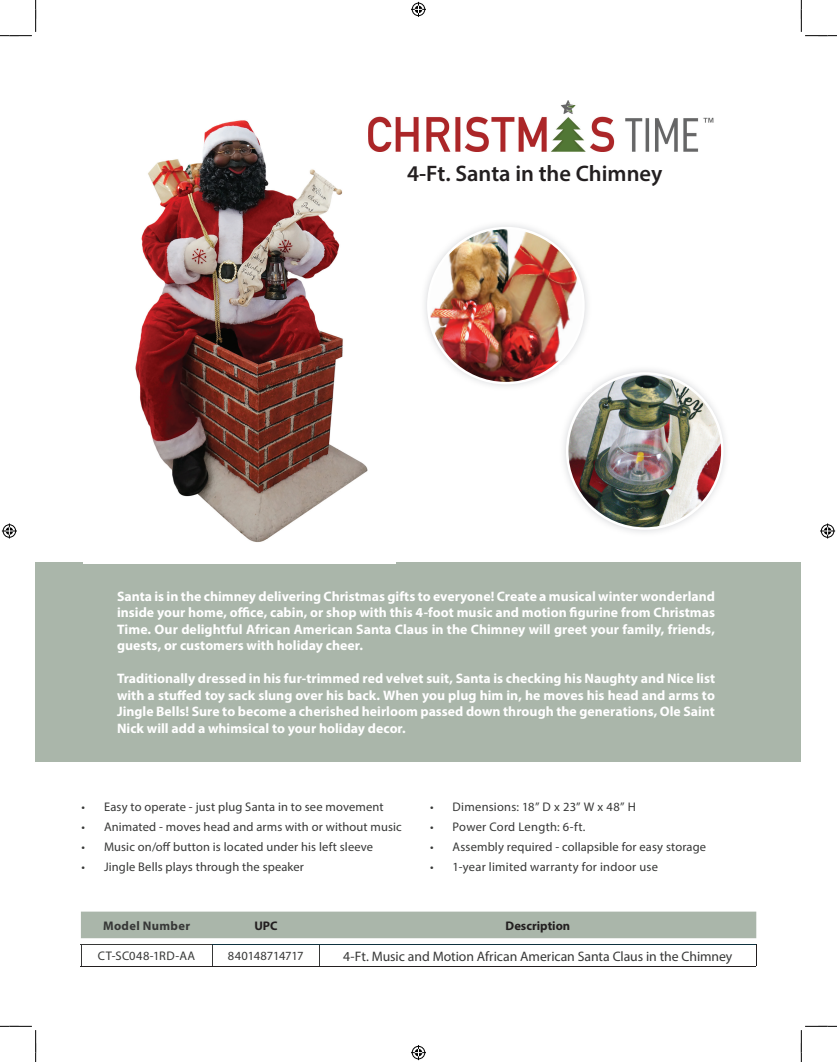
<style>
.page{position:relative;width:837px;height:1062px;background:#fff}
.page>*{position:absolute;margin:0;border:0;box-sizing:border-box;transform-origin:0 0}
.t1{font:600 22.5px "Myriad Pro";color:#231f20}
.t2{font:700 13.75px/16.5px "Myriad Pro";color:#fff;text-align:justify}
.t3{font:13.75px "Myriad Pro";letter-spacing:-.005em;color:#373837}
.t4{font:12.5px "Myriad Pro";letter-spacing:.01em;color:#373837}
.t5{font:12.5px "Myriad Pro";letter-spacing:.03em;color:#373837}
.t6{font:700 12.5px "Myriad Pro";color:#231f20}
.t7{font:12.5px "Myriad Pro";letter-spacing:-.01em;color:#373837}
.t8{font:700 12.5px "Myriad Pro";letter-spacing:.03em;color:#373837}
</style>
<div class="page">
<div style="left:36px;top:561px;width:765px;height:200px;background:#aab6aa"></div>
<img style="left:427px;top:227px;width:296px;height:302px">
<img style="left:83px;top:120px;width:313px;height:443px">
<img style="left:368px;top:100px;width:346px;height:51px">
<svg style="left:212px;top:945px;width:1px;height:20px"></svg>
<svg style="left:319px;top:945px;width:1px;height:20px"></svg>
<hr style="left:81px;top:944px;width:131px;height:1px;background:#373837">
<svg style="left:81px;top:945px;width:1px;height:20px"></svg>
<hr style="left:212px;top:944px;width:107px;height:1px;background:#0e323f">
<hr style="left:319px;top:944px;width:437px;height:1px;background:#0e323f">
<hr style="left:81px;top:965px;width:131px;height:1px;background:#231f20">
<hr style="left:212px;top:965px;width:107px;height:1px;background:#231f20">
<hr style="left:319px;top:965px;width:437px;height:1px;background:#231f20">
<div style="left:81px;top:911px;width:675px;height:27px;background:#aab6aa"></div>
<svg style="left:0;top:0;width:36px;height:36px"></svg>
<svg style="left:0;top:1025px;width:36px;height:36px"></svg>
<svg style="left:800px;top:0;width:36px;height:36px"></svg>
<svg style="left:800px;top:1025px;width:36px;height:36px"></svg>
<svg style="left:411px;top:2px;width:15px;height:15px"></svg>
<svg style="left:411px;top:1045px;width:15px;height:14px"></svg>
<svg style="left:2px;top:523px;width:15px;height:15px"></svg>
<svg style="left:820px;top:523px;width:14px;height:15px"></svg>
<h1 class="t1" style="left:407px;top:159px;width:257px">4-Ft. Santa in the Chimney</h1>
<p class="t2" style="left:117px;top:587px;width:599px">Santa is in the chimney delivering Christmas gifts to everyone! Create a musical winter wonderland inside your home, office, cabin, or shop with this 4-foot music and motion figurine from Christmas Time. Our delightful African American Santa Claus in the Chimney will greet your family, friends, guests, or customers with holiday cheer.</p>
<p class="t2" style="left:117px;top:670px;width:599px">Traditionally dressed in his fur-trimmed red velvet suit, Santa is checking his Naughty and Nice list with a stuffed toy sack slung over his back. When you plug him in, he moves his head and arms to Jingle Bells! Sure to become a cherished heirloom passed down through the generations, Ole Saint Nick will add a whimsical to your holiday decor.</p>
<p class="t4" style="left:82px;top:798px;width:303px">• Easy to operate - just plug Santa in to see movement</p>
<p class="t4" style="left:82px;top:818px;width:321px">• Animated - moves head and arms with or without music</p>
<p class="t4" style="left:82px;top:838px;width:293px">• Music on/off button is located under his left sleeve</p>
<p class="t4" style="left:82px;top:858px;width:224px">• Jingle Bells plays through the speaker</p>
<p class="t4" style="left:430px;top:798px;width:207px">• Dimensions: 18” D x 23” W x 48” H</p>
<p class="t4" style="left:430px;top:818px;width:157px">• Power Cord Length: 6-ft.</p>
<p class="t4" style="left:430px;top:838px;width:277px">• Assembly required - collapsible for easy storage</p>
<p class="t4" style="left:430px;top:858px;width:229px">• 1-year limited warranty for indoor use</p>
<p class="t8" style="left:103px;top:917px;width:88px">Model Number</p>
<p class="t6" style="left:254px;top:917px;width:25px">UPC</p>
<p class="t6" style="left:505px;top:917px;width:66px">Description</p>
<p class="t5" style="left:98px;top:948px;width:99px">CT-SC048-1RD-AA</p>
<p class="t7" style="left:228px;top:948px;width:77px">840148714717</p>
<p class="t3" style="left:343px;top:947px;width:390px">4-Ft. Music and Motion African American Santa Claus in the Chimney</p>
</div>
